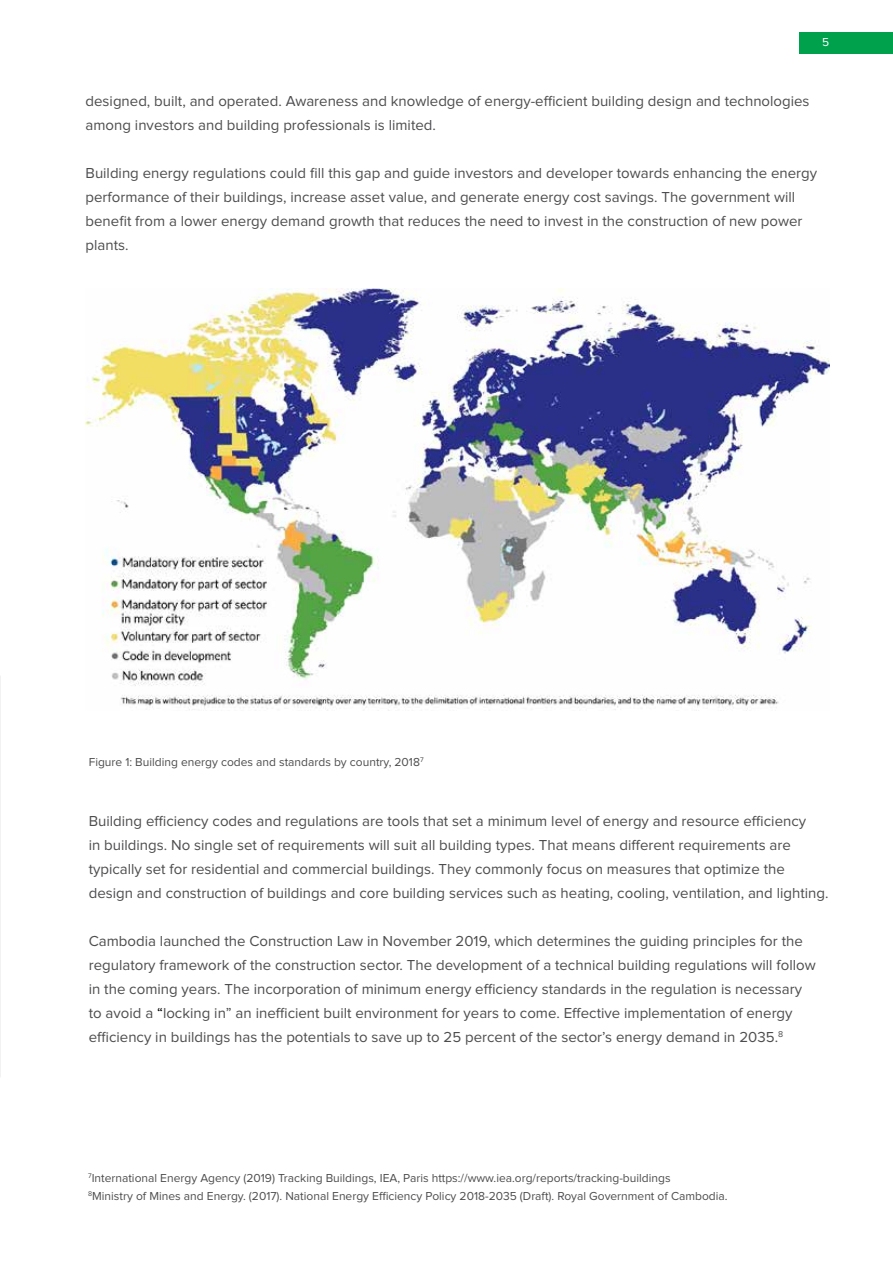
<style>
.page{position:relative;width:893px;height:1263px;background:#fff}
.page>*{position:absolute;margin:0;border:0;box-sizing:border-box;transform-origin:0 0}
.t1{font:15px/24px "Proxima Nova";color:#4d4d4f}
.t2{font:12px/18px "Proxima Nova";color:#4d4d4f}
.t3{font:12px "Proxima Nova";color:#fff}
.s1{color:#000}
</style>
<div class="page">
<img style="left:86px;top:289px;width:743px;height:421px">
<div style="left:799px;top:32px;width:94px;height:21px;background:#00a14d"></div>
<p class="t3" style="left:822px;top:36px;width:9px">5</p>
<p class="t1" style="left:86px;top:90px;width:725px">designed, built, and operated. Awareness and knowledge of energy-efficient building design and technologies among investors and building professionals is limited.</p>
<p class="t1" style="left:86px;top:162px;width:733px">Building energy regulations could fill this gap and guide investors and developer towards enhancing the energy performance of their buildings, increase asset value, and generate energy cost savings. The government will benefit from a lower energy demand growth that reduces the need to invest in the construction of new power plants.</p>
<p class="t2" style="left:89px;top:753px;width:336px">Figure 1: Building energy codes and standards by country, 2018<sup>7</sup></p>
<p class="t1" style="left:89px;top:809px;width:741px">Building efficiency codes and regulations are tools that set a minimum level of energy and resource efficiency<br>in buildings. No single set of requirements will suit all building types. That means different requirements are typically set for residential and commercial buildings. They commonly focus on measures that optimize the design and construction of buildings and core building services such as heating, cooling, ventilation, and lighting.</p>
<p class="t1" style="left:89px;top:929px;width:728px">Cambodia launched the Construction Law in November 2019, which determines the guiding principles for the regulatory framework of the construction sector. The development of a technical building regulations will follow in the coming years. The incorporation of minimum energy efficiency standards in the regulation is necessary to avoid a <span class="s1">“</span>locking in” an inefficient built environment for years to come. Effective implementation of energy efficiency in buildings has the potentials to save up to 25 percent of the sector’s energy demand in 2035.<sup>8</sup></p>
<p class="t2" style="left:88px;top:1169px;width:641px"><sup>7</sup>International Energy Agency (2019) Tracking Buildings, IEA, Paris https://www.iea.org/reports/tracking-buildings<br><sup>8</sup>Ministry of Mines and Energy. (2017). National Energy Efficiency Policy 2018-2035 (Draft). Royal Government of Cambodia.</p>
</div>
